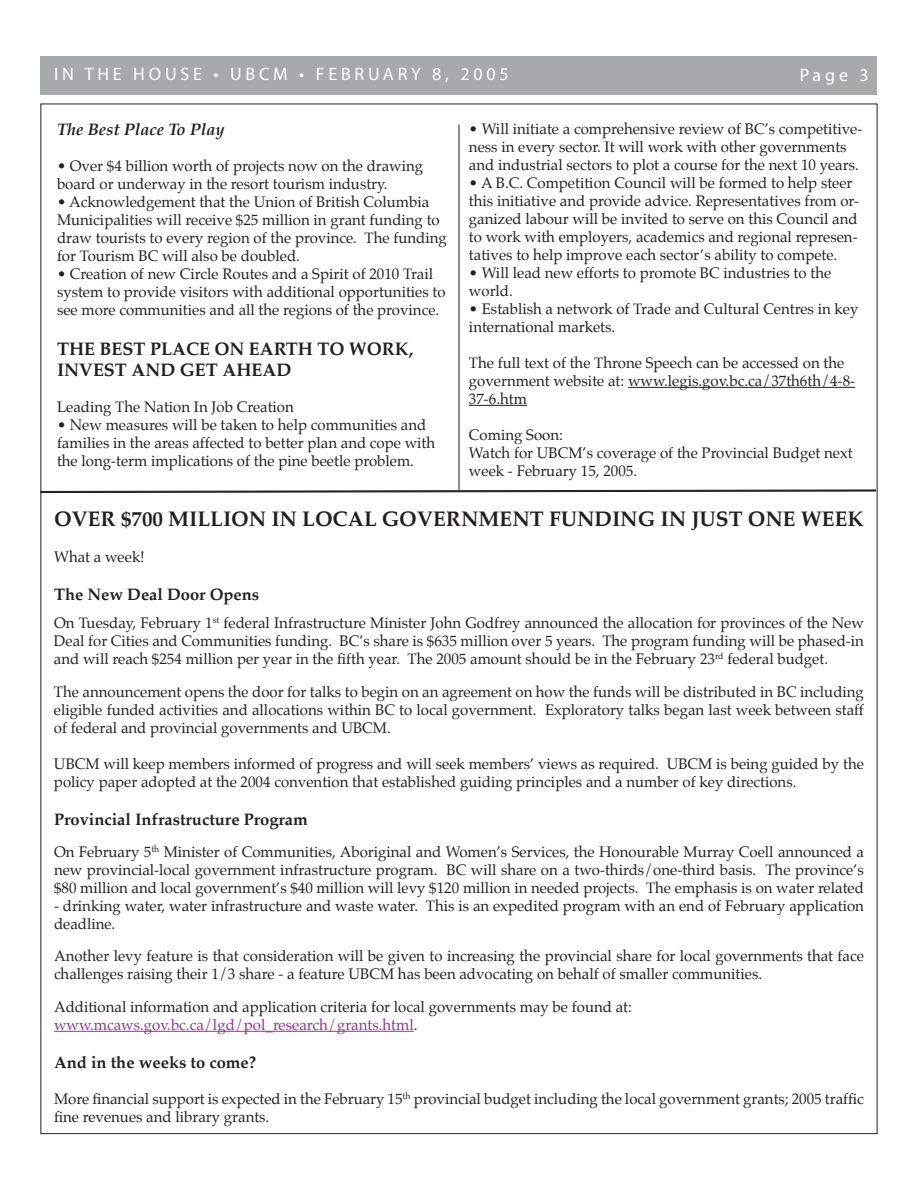
<style>
.page{position:relative;width:918px;height:1188px;background:#fff}
.page>*{position:absolute;margin:0;border:0;box-sizing:border-box;transform-origin:0 0}
.t1{font:700 21px "Palatino";color:#231f20}
.t2{font:700 18px/21.6px "Palatino";color:#231f20}
.t3{font:500 18px "Albertus";letter-spacing:.21em;color:#fff}
.t4{font:700 16.5px "Palatino";color:#231f20}
.t5{font:italic 700 16.5px "Palatino";color:#231f20}
.t6{font:15px/18px "Palatino";color:#231f20}
.s1{color:#8f3292}
</style>
<div class="page">
<div style="left:40px;top:56px;width:838px;height:39px;background:#a8a9ad"></div>
<hr style="left:628px;top:387px;width:227px;height:1px;background:#231f20">
<hr style="left:469px;top:405px;width:58px;height:1px;background:#231f20">
<hr style="left:54px;top:1031px;width:360px;height:1px;background:#8f3292">
<svg style="left:40px;top:490px;width:836px;height:3px;background:#6d6a6b"></svg>
<hr style="left:459px;top:124px;width:1px;height:366px;background:#231f20">
<p class="t3" style="left:54px;top:64px;width:456px">IN THE HOUSE • UBCM • FEBRUARY 8, 2005</p>
<p class="t3" style="left:800px;top:65px;width:70px">Page 3</p>
<p class="t6" style="left:469px;top:121px;width:395px">• Will initiate a comprehensive review of BC’s competitive&shy;ness in every sector. It will work with other governments and industrial sectors to plot a course for the next 10 years.</p>
<p class="t6" style="left:469px;top:175px;width:392px">• A B.C. Competition Council will be formed to help steer this initiative and provide advice. Representatives from or&shy;ganized labour will be invited to serve on this Council and to work with employers, academics and regional represen&shy;tatives to help improve each sector’s ability to compete.</p>
<p class="t6" style="left:469px;top:265px;width:364px">• Will lead new efforts to promote BC industries to the world.</p>
<p class="t6" style="left:469px;top:301px;width:391px">• Establish a network of Trade and Cultural Centres in key international markets.</p>
<p class="t6" style="left:469px;top:355px;width:388px">The full text of the Throne Speech can be accessed on the government website at: www.legis.gov.bc.ca/37th6th/4-8-<br>37-6.htm</p>
<p class="t6" style="left:469px;top:427px;width:385px">Coming Soon:<br>Watch for UBCM’s coverage of the Provincial Budget next week - February 15, 2005.</p>
<h1 class="t1" style="left:54px;top:506px;width:811px">OVER $700 MILLION IN LOCAL GOVERNMENT FUNDING IN JUST ONE WEEK</h1>
<p class="t6" style="left:54px;top:549px;width:92px">What a week!</p>
<p class="t4" style="left:54px;top:584px;width:207px">The New Deal Door Opens</p>
<p class="t6" style="left:54px;top:616px;width:811px;text-align:justify">On Tuesday, February 1<sup>st</sup> federal Infrastructure Minister John Godfrey announced the allocation for provinces of the New Deal for Cities and Communities funding. BC’s share is $635 million over 5 years. The program funding will be phased-in and will reach $254 million per year in the fifth year. The 2005 amount should be in the February 23<sup>rd</sup> federal budget.</p>
<p class="t6" style="left:54px;top:684px;width:811px;text-align:justify">The announcement opens the door for talks to begin on an agreement on how the funds will be distributed in BC including eligible funded activities and allocations within BC to local government. Exploratory talks began last week between staff of federal and provincial governments and UBCM.</p>
<p class="t6" style="left:54px;top:756px;width:811px">UBCM will keep members informed of progress and will seek members’ views as required. UBCM is being guided by the policy paper adopted at the 2004 convention that established guiding principles and a number of key directions.</p>
<p class="t4" style="left:54px;top:809px;width:255px">Provincial Infrastructure Program</p>
<p class="t6" style="left:54px;top:844px;width:811px;text-align:justify">On February 5<sup>th</sup> Minister of Communities, Aboriginal and Women’s Services, the Honourable Murray Coell announced a new provincial-local government infrastructure program. BC will share on a two-thirds/one-third basis. The province’s $80 million and local government’s $40 million will levy $120 million in needed projects. The emphasis is on water related</p>
<p class="t6" style="left:54px;top:898px;width:811px">- drinking water, water infrastructure and waste water. This is an expedited program with an end of February application deadline.</p>
<p class="t6" style="left:54px;top:949px;width:811px">Another levy feature is that consideration will be given to increasing the provincial share for local governments that face challenges raising their 1/3 share - a feature UBCM has been advocating on behalf of smaller communities.</p>
<p class="t6" style="left:54px;top:999px;width:579px">Additional information and application criteria for local governments may be found at: <span class="s1">www.mcaws.gov.bc.ca/lgd/pol_research/grants.html</span>.</p>
<p class="t4" style="left:54px;top:1052px;width:204px">And in the weeks to come?</p>
<p class="t6" style="left:54px;top:1091px;width:811px">More financial support is expected in the February 15<sup>th</sup> provincial budget including the local government grants; 2005 traffic fine revenues and library grants.</p>
<p class="t5" style="left:57px;top:119px;width:169px">The Best Place To Play</p>
<p class="t6" style="left:57px;top:158px;width:368px">• Over $4 billion worth of projects now on the drawing board or underway in the resort tourism industry.</p>
<p class="t6" style="left:57px;top:194px;width:391px">• Acknowledgement that the Union of British Columbia Municipalities will receive $25 million in grant funding to draw tourists to every region of the province. The funding for Tourism BC will also be doubled.</p>
<p class="t6" style="left:57px;top:266px;width:390px">• Creation of new Circle Routes and a Spirit of 2010 Trail system to provide visitors with additional opportunities to see more communities and all the regions of the province.</p>
<p class="t2" style="left:57px;top:339px;width:358px">THE BEST PLACE ON EARTH TO WORK,<br>INVEST AND GET AHEAD</p>
<p class="t6" style="left:57px;top:399px;width:238px">Leading The Nation In Job Creation</p>
<p class="t6" style="left:57px;top:417px;width:380px">• New measures will be taken to help communities and families in the areas affected to better plan and cope with the long-term implications of the pine beetle problem.</p>
</div>
